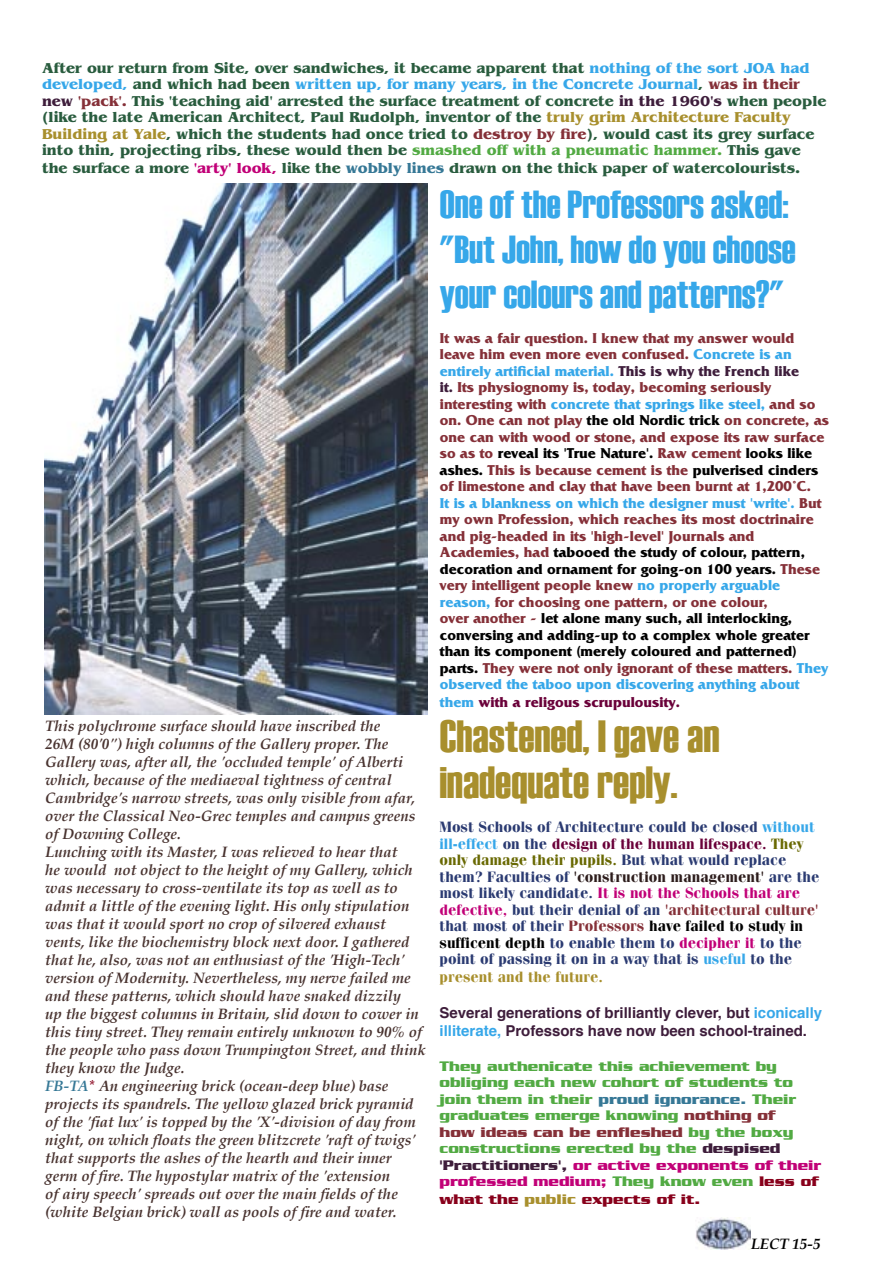
<style>
.page{position:relative;width:893px;height:1263px;background:#fff}
.page>*{position:absolute;margin:0;border:0;box-sizing:border-box;transform-origin:0 0}
.Arial_bld_10_Black{font:45px/45px "Haettenschweiler";color:#a88f2d}
.News_Gothic_10_Black{font:39px/45px "Haettenschweiler";color:#36a7e9}
.Palatino_Ital_10_Arcade{font:italic 700 15px/18px "Palatino";color:#493330}
.News_Gothic_10_Black-2{font:700 15px/16.5px "Friz Quadrata";color:#853038}
.Bell_Gothic_10_Black{font:700 15px/16.5px "Benguiat";color:#295c3e}
.Arial_bld_10_Black-2{font:700 15px/16.5px "Fenice";color:#2b3b72}
.Helvetica_Bold_10_Black{font:700 15px/16.5px "Serpentine";color:#52aa43}
.Helvetica_Bold_10_Black-2{font:700 15px/18px "Helvetica";color:#3e1d3b}
.News_Gothic_10_Black-3{font:700 15px "Friz Quadrata";color:#6a0139}
.Helvetica_Bold_10_Black-3{font:700 15px "Serpentine";color:#88001b}
.Arial_bld_10_Black-3{font:700 15px "Fenice";color:#a88f2d}
.Palatino_Ital_12_blck{font:italic 700 15px "Palatino";color:#000}
.s1{color:#36a7e9}
.s2{color:#853038}
.s3{color:#3e1d3b}
.s4{color:#a88f2d}
.s5{color:#52aa43}
.s6{color:#c10077}
.s7{color:#367896}
.s8{color:#000}
.s9{color:#6a0139}
.s10{color:#696903}
.s11{color:#2d1d1c}
.s12{color:#88001b}
</style>
<div class="page">
<img style="left:696px;top:1217px;width:55px;height:32px">
<img style="left:45px;top:183px;width:382px;height:532px">
<p class="Bell_Gothic_10_Black" style="left:42px;top:60px;width:786px">After our return from Site, over sandwiches, it became apparent that <span class="s1">nothing of the sort JOA had developed,</span> and which had been <span class="s1">written up, for many years, in the Concrete Journal</span>, <span class="s2">was in their </span><span class="s3">new</span> <span class="s2">'pack'.</span> This 'teaching aid' arrested the surface treatment of concrete <span class="s3">in the 1960's</span> when people (like the late American Architect, Paul Rudolph, inventor of the <span class="s4">truly grim Architecture Faculty Building at Yale</span>, which the students had once tried to <span class="s2">destroy by fire</span>), would cast its grey surface into thin, projecting ribs, these would then be <span class="s5">smashed off with a pneumatic hammer.</span> This gave</p>
<p class="Bell_Gothic_10_Black" style="left:42px;top:160px;width:760px">the surface a more <span class="s6">'arty' look,</span> like the <span class="s7">wobbly lines</span> drawn on the thick paper of watercolourists.</p>
<p class="News_Gothic_10_Black" style="left:440px;top:180px;width:357px">One of the Professors asked: "But John, how do you choose your colours and patterns?"</p>
<p class="News_Gothic_10_Black-2" style="left:440px;top:330px;width:391px">It was a fair question. I knew that my answer would leave him even more even confused. <span class="s1">Concrete is an entirely artificial material.</span> <span class="s3">This is why the French like<br>it.</span> Its physiognomy is, today, becoming seriously interesting with <span class="s1">concrete that springs like steel,</span> and so on. One can not play <span class="s8">the old Nordic trick</span> on concrete, as one can with wood or stone, and expose its raw surface so as to <span class="s8">reveal its 'True Nature'.</span> Raw cement <span class="s8">looks like ashes.</span> This is because cement is the <span class="s8">pulverised cinders </span>of limestone and clay that have been burnt at 1,200˚C.<br><span class="s1">It is a blankness on which the designer must 'write'.</span> But my own Profession, which reaches its most doctrinaire and pig-headed in its 'high-level' Journals and Academies, had <span class="s8">tabooed the study of colour, pattern, decoration and ornament for going-on 100 years.</span> These very intelligent people knew <span class="s1">no properly arguable reason,</span> for choosing one pattern, or one colour,<br>over another - <span class="s8">let alone many such, all interlocking, conversing and adding-up to a complex whole greater than its component (merely coloured and patterned) parts.</span> They were not only ignorant of these matters. <span class="s1">They observed the taboo upon discovering anything about</span></p>
<p class="News_Gothic_10_Black-3" style="left:440px;top:694px;width:241px"><span class="s1">them</span> with a religous scrupulousity.</p>
<p class="Arial_bld_10_Black" style="left:439px;top:712px;width:282px">Chastened, I gave an inadequate reply.</p>
<p class="Arial_bld_10_Black-2" style="left:439px;top:818px;width:382px">Most Schools of Architecture could be closed <span class="s1">without ill-effect</span> on the <span class="s9">design of the human lifespace.</span> <span class="s10">They only damage their pupils.</span> But what would replace them? Faculties of <span class="s11">'construction management'</span> are the most likely candidate. <span class="s6">It is not the Schools that are defective,</span> but their denial of an <span class="s2">'architectural culture' </span>that most of their <span class="s2">Professors</span> <span class="s8">have failed to study in sufficent depth</span> to enable them to <span class="s6">decipher it</span> to the point of passing it on in a way that is <span class="s1">useful</span> to the</p>
<p class="Arial_bld_10_Black-3" style="left:439px;top:968px;width:165px">present and the future.</p>
<p class="Helvetica_Bold_10_Black-2" style="left:439px;top:1004px;width:384px">Several generations of brilliantly clever, but <span class="s1">iconically illiterate,</span> Professors have now been school-trained.</p>
<p class="Helvetica_Bold_10_Black" style="left:439px;top:1057px;width:383px">They authenicate this achievement by obliging each new cohort of students to join them in their <span class="s7">proud ignorance.</span> Their graduates emerge knowing <span class="s2">nothing of<br>how ideas can be enfleshed</span> by the boxy constructions erected by the <span class="s3">despised 'Practitioners',</span> <span class="s6">or active exponents of their professed medium;</span> They know even <span class="s12">less of</span></p>
<p class="Helvetica_Bold_10_Black-3" style="left:439px;top:1190px;width:262px">what the <span class="s4">public</span> expects of it.</p>
<p class="Palatino_Ital_10_Arcade" style="left:45px;top:718px;width:372px">This polychrome surface should have inscribed the<br>26M (80'0") high columns of the Gallery proper. The Gallery was, after all, the 'occluded temple' of Alberti which, because of the mediaeval tightness of central Cambridge's narrow streets, was only visible from afar, over the Classical Neo-Grec temples and campus greens of Downing College.</p>
<p class="Palatino_Ital_10_Arcade" style="left:45px;top:844px;width:382px">Lunching with its Master, I was relieved to hear that<br>he would not object to the height of my Gallery, which was necessary to cross-ventilate its top as well as to admit a little of the evening light. His only stipulation was that it would sport no crop of silvered exhaust vents, like the biochemistry block next door. I gathered that he, also, was not an enthusiast of the 'High-Tech' version of Modernity. Nevertheless, my nerve failed me and these patterns, which should have snaked dizzily<br>up the biggest columns in Britain, slid down to cower in this tiny street. They remain entirely unknown to 90% of the people who pass down Trumpington Street, and think they know the Judge.</p>
<p class="Palatino_Ital_10_Arcade" style="left:45px;top:1078px;width:372px"><span class="s7">FB-TA</span><span class="s12">*</span> An engineering brick (ocean-deep blue) base projects its spandrels. The yellow glazed brick pyramid of the 'fiat lux' is topped by the 'X'-division of day from night, on which floats the green blitzcrete 'raft of twigs' that supports the ashes of the hearth and their inner germ of fire. The hypostylar matrix of the 'extension<br>of airy speech' spreads out over the main fields of the (white Belgian brick) wall as pools of fire and water.</p>
<p class="Palatino_Ital_12_blck" style="left:751px;top:1235px;width:71px">LECT 15-5</p>
</div>
